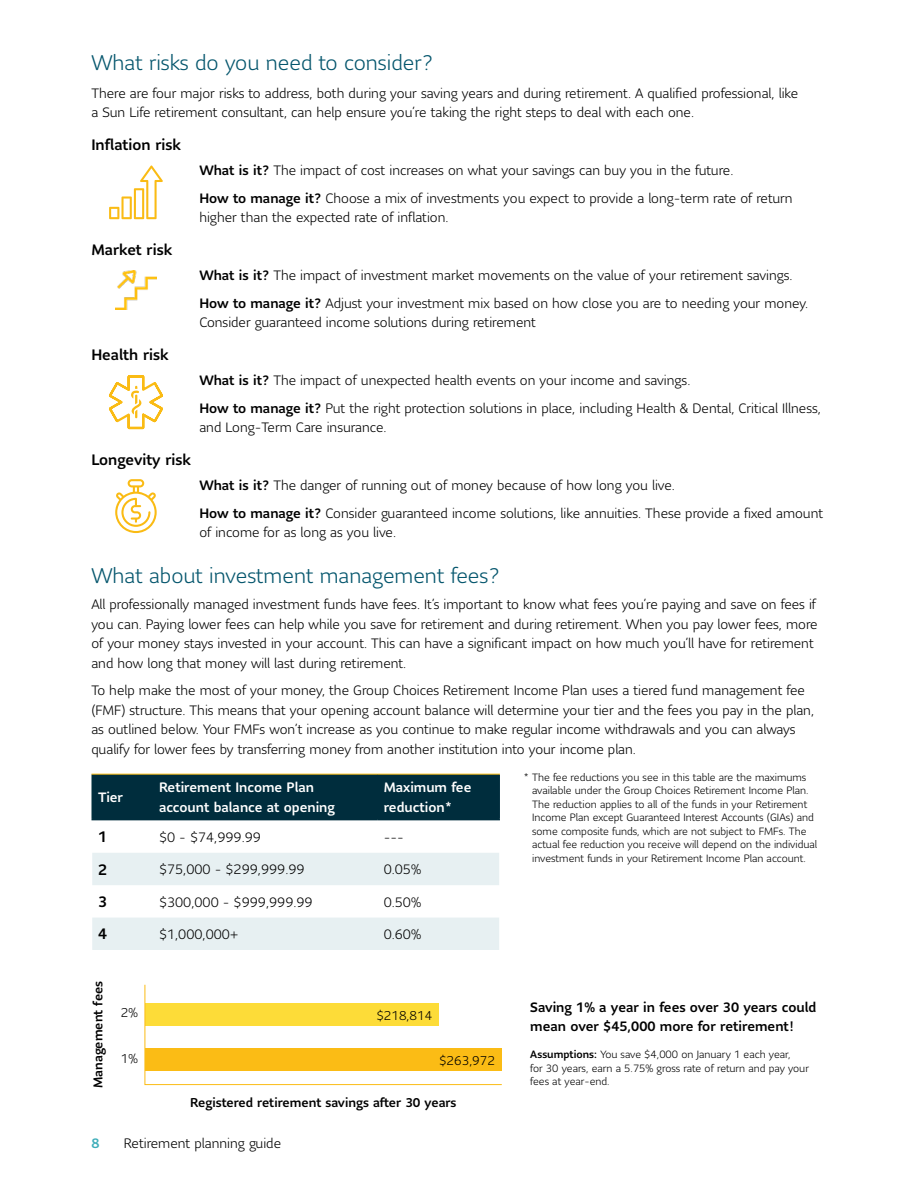
<style>
.page{position:relative;width:918px;height:1188px;background:#fff}
.page>*{position:absolute;margin:0;border:0;box-sizing:border-box;transform-origin:0 0}
.H2_-_Subhead{font:300 21px "Sun Life Sans";color:#05566d}
.P_-_Body{font:300 21px "Sun Life Sans";color:#05566d}
.H4_-_Subhead{font:500 15px "Sun Life Sans";color:#000}
.P_-_Body-2{font:300 13.5px/19.5px "Sun Life Sans";color:#000}
.P_-_Body-3{font:500 13.5px/19.5px "Sun Life Sans";color:#000}
.H5_-_Table_Header{font:500 13.5px/19.5px "Sun Life Sans";color:#fff}
.t1{font:500 13.5px "Sun Life Sans";color:#3dadb9}
.t2{font:500 12.6px "Sun Life Sans";color:#000}
.t3{font:300 12.6px "Sun Life Sans";color:#000}
.P_-_Footnotes{font:300 10.5px/13.5px "Sun Life Sans";color:#000}
.s1{font-weight:500}
</style>
<div class="page">
<svg style="left:144px;top:984px;width:358px;height:101px"></svg>
<div style="left:145px;top:1048px;width:357px;height:23px;background:#fbbc15"></div>
<svg style="left:109px;top:166px;width:54px;height:53px"></svg>
<img style="left:115px;top:270px;width:41px;height:40px">
<svg style="left:109px;top:375px;width:54px;height:54px"></svg>
<svg style="left:115px;top:479px;width:42px;height:54px"></svg>
<div style="left:93px;top:775px;width:405px;height:44px;background:#002d3d"></div>
<svg style="left:92px;top:853px;width:407px;height:97px"></svg>
<hr style="left:92px;top:819px;width:61px;height:1px;background:#002d3d">
<hr style="left:153px;top:819px;width:225px;height:1px;background:#002d3d">
<hr style="left:378px;top:819px;width:122px;height:1px;background:#002d3d">
<hr style="left:92px;top:774px;width:1px;height:45px;background:#002f3d">
<hr style="left:498px;top:774px;width:2px;height:45px;background:#002d3d">
<hr style="left:92px;top:774px;width:61px;height:1px;background:#febe10">
<hr style="left:153px;top:774px;width:225px;height:1px;background:#febe10">
<hr style="left:378px;top:774px;width:122px;height:1px;background:#febe10">
<p class="P_-_Body" style="left:91px;top:49px;width:343px">What risks do you need to consider?</p>
<p class="P_-_Body-2" style="left:91px;top:83px;width:709px">There are four major risks to address, both during your saving years and during retirement. A qualified professional, like a Sun Life retirement consultant, can help ensure you’re taking the right steps to deal with each one.</p>
<h4 class="H4_-_Subhead" style="left:91px;top:135px;width:91px">Inflation risk</h4>
<p class="P_-_Body-2" style="left:199px;top:160px;width:536px"><span class="s1">What is it?</span> The impact of cost increases on what your savings can buy you in the future.</p>
<p class="P_-_Body-2" style="left:199px;top:188px;width:595px"><span class="s1">How to manage it?</span> Choose a mix of investments you expect to provide a long-term rate of return higher than the expected rate of inflation.</p>
<h4 class="H4_-_Subhead" style="left:91px;top:240px;width:82px">Market risk</h4>
<p class="P_-_Body-2" style="left:199px;top:265px;width:595px"><span class="s1">What is it?</span> The impact of investment market movements on the value of your retirement savings.</p>
<p class="P_-_Body-2" style="left:199px;top:293px;width:611px"><span class="s1">How to manage it?</span> Adjust your investment mix based on how close you are to needing your money.<br>Consider guaranteed income solutions during retirement</p>
<h4 class="H4_-_Subhead" style="left:91px;top:345px;width:79px">Health risk</h4>
<p class="P_-_Body-2" style="left:199px;top:370px;width:493px"><span class="s1">What is it?</span> The impact of unexpected health events on your income and savings.</p>
<p class="P_-_Body-2" style="left:199px;top:398px;width:623px"><span class="s1">How to manage it?</span> Put the right protection solutions in place, including Health &amp; Dental, Critical Illness, and Long-Term Care insurance.</p>
<h4 class="H4_-_Subhead" style="left:91px;top:450px;width:101px">Longevity risk</h4>
<p class="P_-_Body-2" style="left:199px;top:475px;width:477px"><span class="s1">What is it?</span> The danger of running out of money because of how long you live.</p>
<p class="P_-_Body-2" style="left:199px;top:503px;width:625px"><span class="s1">How to manage it?</span> Consider guaranteed income solutions, like annuities. These provide a fixed amount of income for as long as you live.</p>
<h2 class="H2_-_Subhead" style="left:91px;top:562px;width:410px">What about investment management fees?</h2>
<p class="P_-_Body-2" style="left:91px;top:594px;width:728px">All professionally managed investment funds have fees. It’s important to know what fees you’re paying and save on fees if you can. Paying lower fees can help while you save for retirement and during retirement. When you pay lower fees, more of your money stays invested in your account. This can have a significant impact on how much you’ll have for retirement and how long that money will last during retirement.</p>
<p class="P_-_Body-2" style="left:91px;top:681px;width:724px">To help make the most of your money, the Group Choices Retirement Income Plan uses a tiered fund management fee (FMF) structure. This means that your opening account balance will determine your tier and the fees you pay in the plan, as outlined below. Your FMFs won’t increase as you continue to make regular income withdrawals and you can always qualify for lower fees by transferring money from another institution into your income plan.</p>
<p class="P_-_Footnotes" style="left:532px;top:770px;width:287px;text-indent:-9px">* The fee reductions you see in this table are the maximums available under the Group Choices Retirement Income Plan.<br>The reduction applies to all of the funds in your Retirement Income Plan except Guaranteed Interest Accounts (GIAs) and some composite funds, which are not subject to FMFs. The actual fee reduction you receive will depend on the individual investment funds in your Retirement Income Plan account.</p>
<h5 class="H5_-_Table_Header" style="left:98px;top:787px;width:26px">Tier</h5>
<h5 class="H5_-_Table_Header" style="left:159px;top:777px;width:178px">Retirement Income Plan account balance at opening</h5>
<h5 class="H5_-_Table_Header" style="left:384px;top:777px;width:89px">Maximum fee reduction*</h5>
<h4 class="H4_-_Subhead" style="left:98px;top:827px;width:10px">1</h4>
<p class="P_-_Body-2" style="left:159px;top:827px;width:104px">$0 - $74,999.99</p>
<p class="P_-_Body-2" style="left:384px;top:827px;width:21px">---</p>
<h4 class="H4_-_Subhead" style="left:98px;top:859px;width:10px">2</h4>
<p class="P_-_Body-2" style="left:159px;top:859px;width:147px">$75,000 - $299,999.99</p>
<p class="P_-_Body-2" style="left:384px;top:859px;width:39px">0.05%</p>
<h4 class="H4_-_Subhead" style="left:98px;top:892px;width:10px">3</h4>
<p class="P_-_Body-2" style="left:159px;top:892px;width:155px">$300,000 - $999,999.99</p>
<p class="P_-_Body-2" style="left:384px;top:892px;width:39px">0.50%</p>
<h4 class="H4_-_Subhead" style="left:98px;top:924px;width:10px">4</h4>
<p class="P_-_Body-2" style="left:159px;top:924px;width:81px">$1,000,000+</p>
<p class="P_-_Body-2" style="left:384px;top:924px;width:39px">0.60%</p>
<p class="t2" style="left:90px;top:1088px;width:109px;rotate:-90deg">Management fees</p>
<p class="t3" style="left:121px;top:1004px;width:19px">2%</p>
<p class="t3" style="left:376px;top:1007px;width:57px">$218,814</p>
<p class="t3" style="left:121px;top:1050px;width:19px">1%</p>
<p class="t3" style="left:439px;top:1052px;width:57px">$263,972</p>
<p class="t2" style="left:190px;top:1094px;width:268px">Registered retirement savings after 30 years</p>
<p class="t1" style="left:91px;top:1134px;width:10px">8</p>
<p class="P_-_Body-2" style="left:124px;top:1133px;width:159px">Retirement planning guide</p>
<p class="P_-_Body-3" style="left:530px;top:997px;width:288px">Saving 1% a year in fees over 30 years could mean over $45,000 more for retirement!</p>
<p class="P_-_Footnotes" style="left:530px;top:1048px;width:280px"><span class="s1">Assumptions:</span> You save $4,000 on January 1 each year,<br>for 30 years, earn a 5.75% gross rate of return and pay your fees at year-end.</p>
</div>
